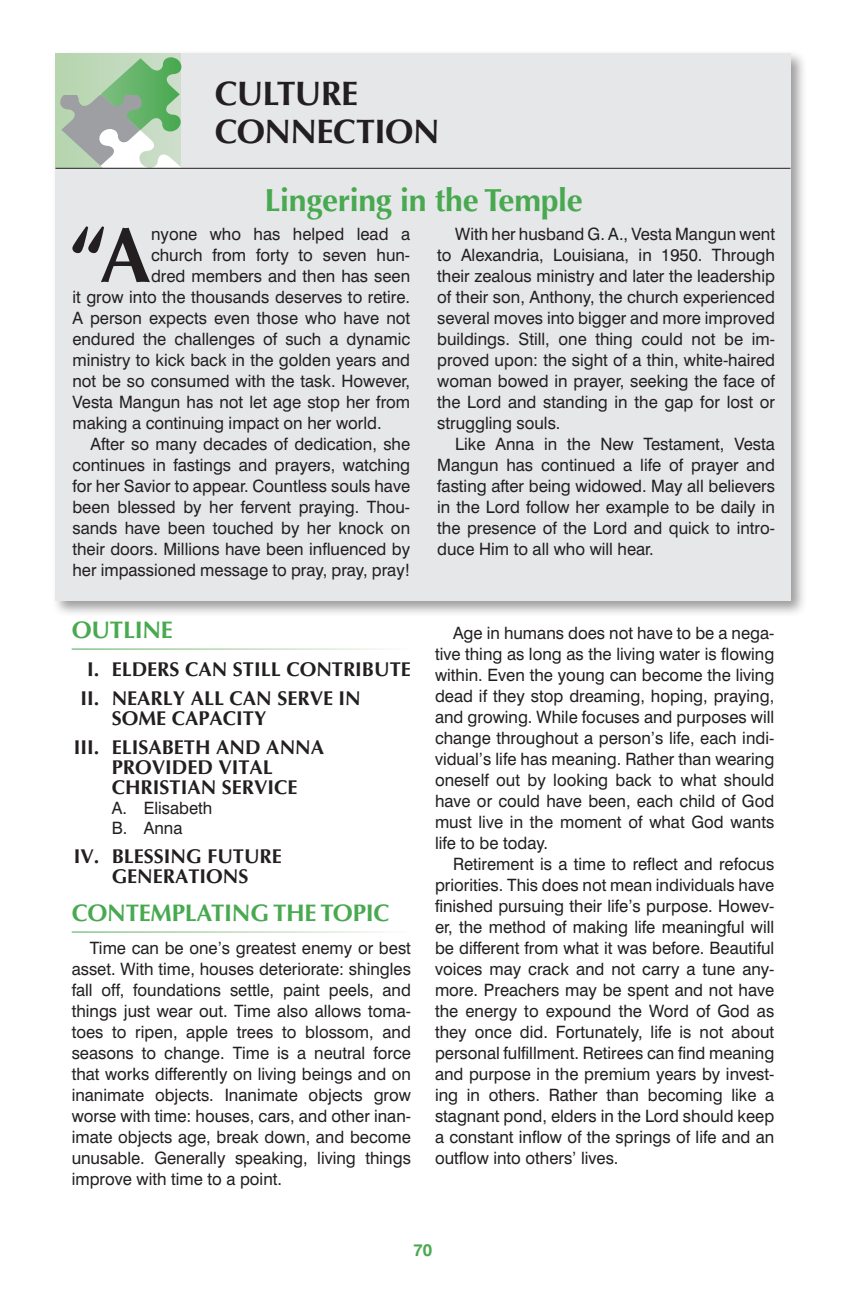
<style>
.page{position:relative;width:864px;height:1296px;background:#fff}
.page>*{position:absolute;margin:0;border:0;box-sizing:border-box;transform-origin:0 0}
.t1{font:700 78.4px "Optima";color:#231f20}
.t2{font:700 34px/38px "Optima";letter-spacing:-.02em;color:#231f20}
.t3{font:700 32px "Optima";letter-spacing:-.01em;color:#48a950}
.t4{font:700 24px "Optima";letter-spacing:-.01em;color:#48a950}
.t5{font:700 20px/29px "Optima";color:#231f20}
.t6{font:17px/21px "Swiss 721 BT";color:#231f20;text-align:justify}
.t7{font:700 17px "Swiss 721 BT";color:#48a950}
</style>
<div class="page">
<div style="left:51px;top:49px;width:756px;height:567px;background:#231f20;opacity:.45"></div>
<div style="left:55px;top:53px;width:735px;height:547px;background:#e6e7e9"></div>
<div style="left:55px;top:53px;width:126px;height:115px;background:#b7d6b0"></div>
<svg style="left:101px;top:57px;width:81px;height:38px"></svg>
<svg style="left:59px;top:95px;width:123px;height:73px;background:#afc4b1"></svg>
<hr style="left:55px;top:168px;width:735px;height:1px;background:#231f20">
<h2 class="t2" style="left:215px;top:75px;width:226px">CULTURE<br>CONNECTION</h2>
<h3 class="t3" style="left:264px;top:181px;width:319px">Lingering in the Temple</h3>
<h1 class="t1" style="left:70px;top:209px;width:83px">“A</h1>
<p class="t6" style="left:151px;top:223px;width:260px">nyone who has helped lead a</p>
<p class="t6" style="left:151px;top:244px;width:260px">church from forty to seven hun-</p>
<p class="t6" style="left:151px;top:265px;width:260px">dred members and then has seen</p>
<p class="t6" style="left:72px;top:286px;width:336px">it grow into the thousands deserves to retire.</p>
<p class="t6" style="left:72px;top:307px;width:339px">A person expects even those who have not</p>
<p class="t6" style="left:72px;top:328px;width:339px">endured the challenges of such a dynamic</p>
<p class="t6" style="left:72px;top:349px;width:339px">ministry to kick back in the golden years and</p>
<p class="t6" style="left:72px;top:370px;width:339px">not be so consumed with the task. However,</p>
<p class="t6" style="left:72px;top:391px;width:339px">Vesta Mangun has not let age stop her from</p>
<p class="t6" style="left:72px;top:412px;width:308px">making a continuing impact on her world.</p>
<p class="t6" style="left:90px;top:433px;width:321px">After so many decades of dedication, she</p>
<p class="t6" style="left:72px;top:454px;width:339px">continues in fastings and prayers, watching</p>
<p class="t6" style="left:72px;top:475px;width:339px">for her Savior to appear. Countless souls have</p>
<p class="t6" style="left:72px;top:496px;width:339px">been blessed by her fervent praying. Thou-</p>
<p class="t6" style="left:72px;top:517px;width:339px">sands have been touched by her knock on</p>
<p class="t6" style="left:72px;top:538px;width:339px">their doors. Millions have been influenced by</p>
<p class="t6" style="left:72px;top:559px;width:339px">her impassioned message to pray, pray, pray!</p>
<h3 class="t4" style="left:72px;top:616px;width:103px">OUTLINE</h3>
<p class="t5" style="left:80px;top:655px;width:332px;text-indent:7px">I. ELDERS CAN STILL CONTRIBUTE<br>II. NEARLY ALL CAN SERVE IN</p>
<p class="t5" style="left:74px;top:704px;width:252px;text-indent:38px">SOME CAPACITY<br>III. ELISABETH AND ANNA</p>
<p class="t5" style="left:112px;top:757px;width:187px;line-height:20px">PROVIDED VITAL<br>CHRISTIAN SERVICE</p>
<p class="t6" style="left:112px;top:798px;width:102px;line-height:20px">A. Elisabeth<br>B. Anna</p>
<p class="t5" style="left:74px;top:846px;width:210px;line-height:20px;text-align:center">IV. BLESSING FUTURE<br>GENERATIONS</p>
<h3 class="t4" style="left:72px;top:898px;width:319px">CONTEMPLATING THE TOPIC</h3>
<p class="t6" style="left:72px;top:937px;width:341px;text-indent:18px">Time can be one’s greatest enemy or best asset. With time, houses deteriorate: shingles fall off, foundations settle, paint peels, and things just wear out. Time also allows toma&shy;toes to ripen, apple trees to blossom, and seasons to change. Time is a neutral force that works differently on living beings and on inanimate objects. Inanimate objects grow worse with time: houses, cars, and other inan&shy;imate objects age, break down, and become unusable. Generally speaking, living things improve with time to a point.</p>
<p class="t6" style="left:437px;top:223px;width:339px;text-indent:18px">With her husband G. A. , Vesta Mangun went to Alexandria, Louisiana, in 1950. Through their zealous ministry and later the leadership of their son, Anthony, the church experienced several moves into bigger and more improved buildings. Still, one thing could not be im&shy;proved upon: the sight of a thin, white-haired woman bowed in prayer, seeking the face of the Lord and standing in the gap for lost or struggling souls.</p>
<p class="t6" style="left:437px;top:433px;width:339px;text-indent:18px">Like Anna in the New Testament, Vesta Mangun has continued a life of prayer and fasting after being widowed. May all believers in the Lord follow her example to be daily in the presence of the Lord and quick to intro&shy;duce Him to all who will hear.</p>
<p class="t6" style="left:435px;top:622px;width:341px;text-indent:18px">Age in humans does not have to be a nega&shy;tive thing as long as the living water is flowing within. Even the young can become the living dead if they stop dreaming, hoping, praying, and growing. While focuses and purposes will change throughout a person’s life, each indi&shy;vidual’s life has meaning. Rather than wearing oneself out by looking back to what should have or could have been, each child of God must live in the moment of what God wants life to be today.</p>
<p class="t6" style="left:435px;top:853px;width:341px;text-indent:18px">Retirement is a time to reflect and refocus priorities. This does not mean individuals have finished pursuing their life’s purpose. Howev&shy;er, the method of making life meaningful will be different from what it was before. Beautiful voices may crack and not carry a tune any&shy;more. Preachers may be spent and not have the energy to expound the Word of God as they once did. Fortunately, life is not about personal fulfillment. Retirees can find meaning and purpose in the premium years by invest&shy;ing in others. Rather than becoming like a stagnant pond, elders in the Lord should keep a constant inflow of the springs of life and an outflow into others’ lives.</p>
<p class="t7" style="left:413px;top:1239px;width:20px">70</p>
</div>
